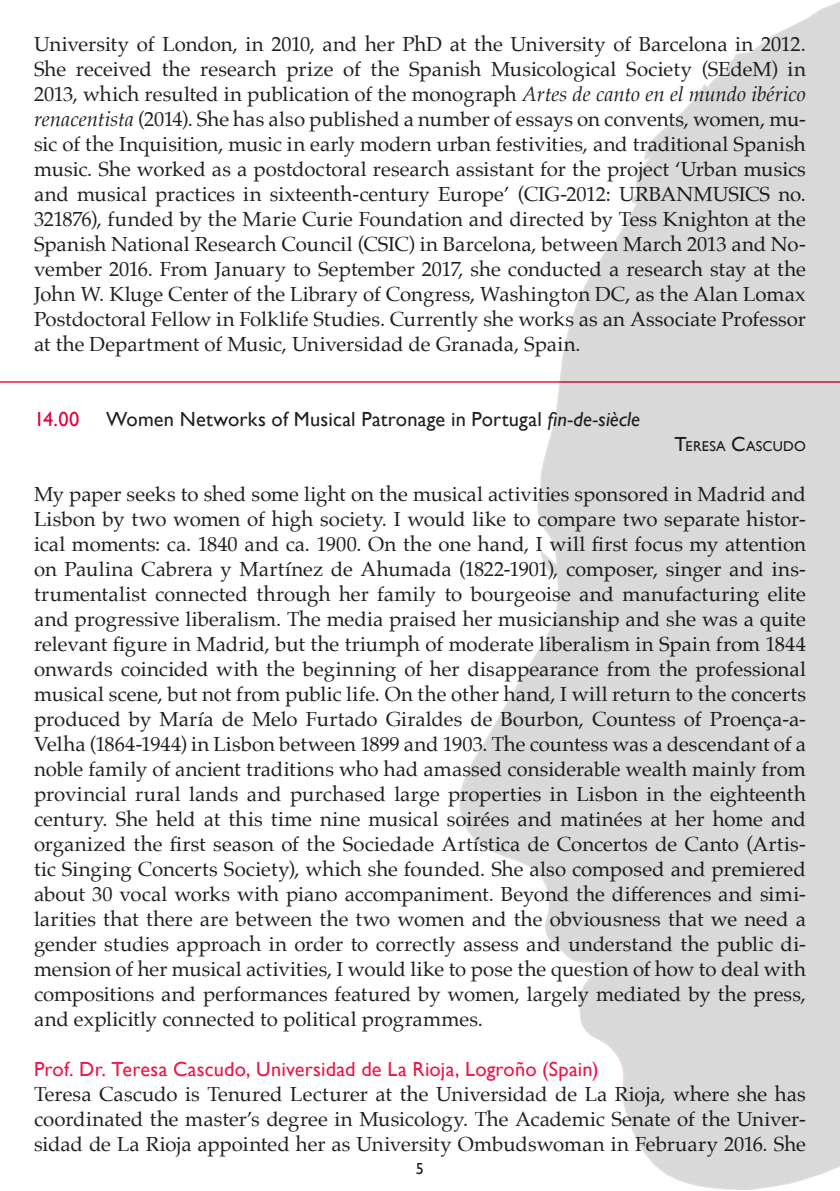
<style>
.page{position:relative;width:840px;height:1191px;background:#fff}
.page>*{position:absolute;margin:0;border:0;box-sizing:border-box;transform-origin:0 0}
.t1{font:20.4px/25px "Palatino";color:#231f20;text-align:justify}
.t2{font:20.4px "Gill Sans";letter-spacing:.005em;color:#ed1748}
.t3{font:20.4px "Gill Sans";letter-spacing:.01em;color:#231f20}
.t4{font:20.4px "Gill Sans";color:#e4003c}
.t5{font:16px "Gill Sans";color:#231f20}
.t6{font:14.2px "Gill Sans";letter-spacing:.015em;color:#231f20}
.s1{font-style:italic}
.s2{font-size:20.4px}
</style>
<div class="page">
<hr style="left:0;top:381px;width:839px;height:2px;background:#ed1748">
<svg style="left:457px;top:2px;width:382px;height:1188px"></svg>
<p class="t1" style="left:34px;top:31px;width:773px">University of London, in 2010, and her PhD at the University of Barcelona in 2012.<br>She received the research prize of the Spanish Musicological Society (SEdeM) in 2013, which resulted in publication of the monograph <span class="s1">Artes de canto en el mundo ibérico renacentista</span> (2014). She has also published a number of essays on convents, women, mu&shy;sic of the Inquisition, music in early modern urban festivities, and traditional Spanish music. She worked as a postdoctoral research assistant for the project ‘Urban musics and musical practices in sixteenth-century Europe’ (CIG-2012: URBANMUSICS no.<br>321876), funded by the Marie Curie Foundation and directed by Tess Knighton at the Spanish National Research Council (CSIC) in Barcelona, between March 2013 and No&shy;vember 2016. From January to September 2017, she conducted a research stay at the John W. Kluge Center of the Library of Congress, Washington DC, as the Alan Lomax Postdoctoral Fellow in Folklife Studies. Currently she works as an Associate Professor at the Department of Music, Universidad de Granada, Spain.</p>
<p class="t4" style="left:34px;top:407px;width:47px">14.00</p>
<p class="t3" style="left:106px;top:407px;width:535px">Women Networks of Musical Patronage in Portugal <span class="s1">fin-de-siècle</span></p>
<p class="t6" style="left:674px;top:437px;width:131px"><span class="s2">T</span>ERESA <span class="s2">C</span>ASCUDO</p>
<p class="t1" style="left:34px;top:481px;width:773px">My paper seeks to shed some light on the musical activities sponsored in Madrid and Lisbon by two women of high society. I would like to compare two separate histor&shy;ical moments: ca. 1840 and ca. 1900. On the one hand, I will first focus my attention on Paulina Cabrera y Martínez de Ahumada (1822-1901), composer, singer and ins&shy;trumentalist connected through her family to bourgeoise and manufacturing elite and progressive liberalism. The media praised her musicianship and she was a quite relevant figure in Madrid, but the triumph of moderate liberalism in Spain from 1844 onwards coincided with the beginning of her disappearance from the professional musical scene, but not from public life. On the other hand, I will return to the concerts produced by María de Melo Furtado Giraldes de Bourbon, Countess of Proença-a-Velha (1864-1944) in Lisbon between 1899 and 1903. The countess was a descendant of a noble family of ancient traditions who had amassed considerable wealth mainly from provincial rural lands and purchased large properties in Lisbon in the eighteenth century. She held at this time nine musical soirées and matinées at her home and organized the first season of the Sociedade Artística de Concertos de Canto (Artis&shy;tic Singing Concerts Society), which she founded. She also composed and premiered about 30 vocal works with piano accompaniment. Beyond the differences and simi&shy;larities that there are between the two women and the obviousness that we need a gender studies approach in order to correctly assess and understand the public di&shy;mension of her musical activities, I would like to pose the question of how to deal with compositions and performances featured by women, largely mediated by the press, and explicitly connected to political programmes.</p>
<p class="t2" style="left:34px;top:1057px;width:566px">Prof. Dr. Teresa Cascudo, Universidad de La Rioja, Logroño (Spain)</p>
<p class="t1" style="left:34px;top:1081px;width:773px">Teresa Cascudo is Tenured Lecturer at the Universidad de La Rioja, where she has coordinated the master’s degree in Musicology. The Academic Senate of the Univer&shy;sidad de La Rioja appointed her as University Ombudswoman in February 2016. She</p>
<p class="t5" style="left:416px;top:1159px;width:9px">5</p>
</div>
